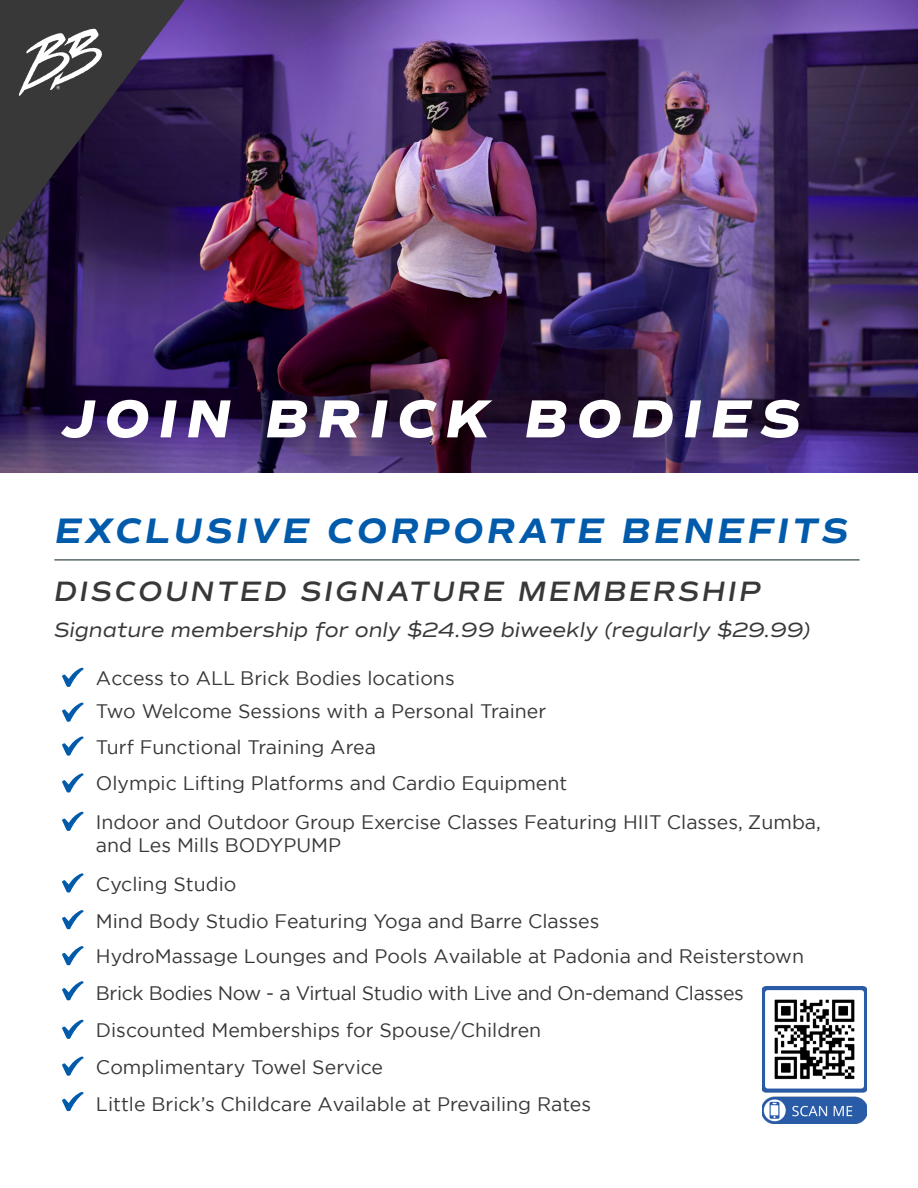
<style>
.page{position:relative;width:918px;height:1188px;background:#fff}
.page>*{position:absolute;margin:0;border:0;box-sizing:border-box;transform-origin:0 0}
.t1{font:italic 800 54.3px "Commuters Sans";letter-spacing:.16em;color:#fff}
.t2{font:italic 700 36px "Commuters Sans";letter-spacing:.09em;color:#015aaa}
.t3{font:italic 600 28.5px "Commuters Sans";letter-spacing:.09em;color:#373837}
.t4{font:italic 21px "Commuters Sans";color:#373837}
.t5{font:19.5px/23.4px "Gotham";color:#373837}
.t6{font:19.5px "Gotham";letter-spacing:-.02em;color:#373837}
</style>
<div class="page">
<img style="left:762px;top:987px;width:105px;height:137px">
<img style="left:0;top:0;width:918px;height:472px">
<hr style="left:54px;top:560px;width:806px;height:1px;background:#041c21">
<svg style="left:62px;top:703px;width:22px;height:19px"></svg>
<svg style="left:62px;top:668px;width:22px;height:19px"></svg>
<svg style="left:62px;top:773px;width:22px;height:20px"></svg>
<svg style="left:62px;top:736px;width:22px;height:20px"></svg>
<svg style="left:62px;top:812px;width:22px;height:19px"></svg>
<svg style="left:62px;top:873px;width:22px;height:20px"></svg>
<svg style="left:62px;top:910px;width:22px;height:19px"></svg>
<svg style="left:62px;top:946px;width:22px;height:19px"></svg>
<svg style="left:62px;top:981px;width:22px;height:19px"></svg>
<svg style="left:62px;top:1020px;width:22px;height:19px"></svg>
<svg style="left:62px;top:1056px;width:22px;height:20px"></svg>
<svg style="left:62px;top:1092px;width:22px;height:19px"></svg>
<svg style="left:0;top:0;width:185px;height:245px;background:#2d243e"></svg>
<svg style="left:19px;top:29px;width:83px;height:67px"></svg>
<p class="t1" style="left:61px;top:386px;width:741px">JOIN BRICK BODIES</p>
<p class="t2" style="left:55px;top:509px;width:795px">EXCLUSIVE CORPORATE BENEFITS</p>
<p class="t3" style="left:54px;top:574px;width:709px">DISCOUNTED SIGNATURE MEMBERSHIP</p>
<p class="t4" style="left:54px;top:617px;width:758px">Signature membership for only $24.99 biweekly (regularly $29.99)</p>
<p class="t5" style="left:96px;top:666px;width:360px">Access to ALL Brick Bodies locations</p>
<p class="t5" style="left:96px;top:699px;width:452px">Two Welcome Sessions with a Personal Trainer</p>
<p class="t5" style="left:96px;top:735px;width:282px">Turf Functional Training Area</p>
<p class="t5" style="left:96px;top:771px;width:473px">Olympic Lifting Platforms and Cardio Equipment</p>
<p class="t5" style="left:96px;top:810px;width:727px">Indoor and Outdoor Group Exercise Classes Featuring HIIT Classes, Zumba, and Les Mills BODYPUMP</p>
<p class="t5" style="left:96px;top:872px;width:142px">Cycling Studio</p>
<p class="t5" style="left:96px;top:909px;width:505px">Mind Body Studio Featuring Yoga and Barre Classes</p>
<p class="t5" style="left:96px;top:944px;width:710px">HydroMassage Lounges and Pools Available at Padonia and Reisterstown</p>
<p class="t6" style="left:96px;top:981px;width:650px">Brick Bodies Now - a Virtual Studio with Live and On-demand Classes</p>
<p class="t5" style="left:96px;top:1018px;width:447px">Discounted Memberships for Spouse/Children</p>
<p class="t5" style="left:96px;top:1055px;width:289px">Complimentary Towel Service</p>
<p class="t5" style="left:96px;top:1092px;width:497px">Little Brick’s Childcare Available at Prevailing Rates</p>
</div>
